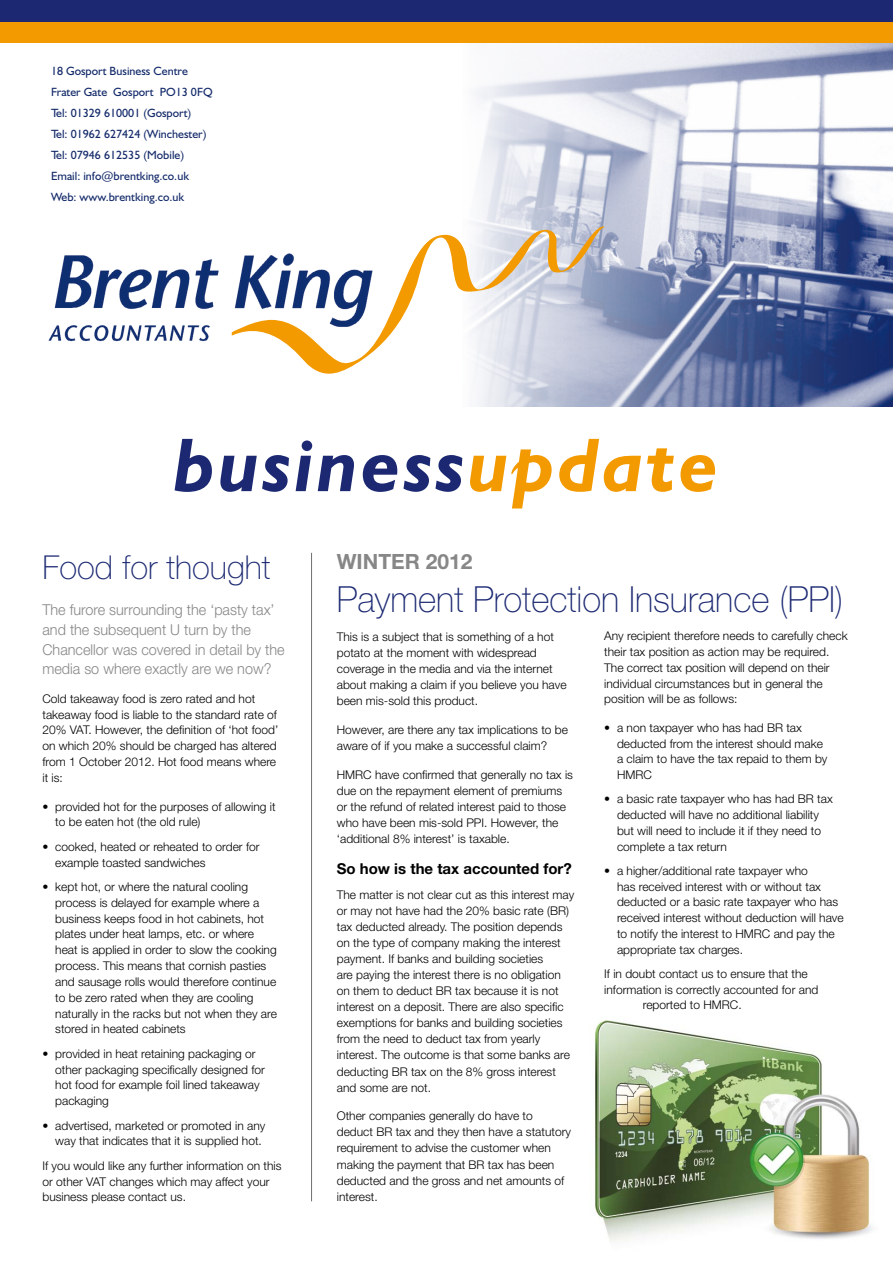
<style>
.page{position:relative;width:893px;height:1263px;background:#fff}
.page>*{position:absolute;margin:0;border:0;box-sizing:border-box;transform-origin:0 0}
.t1{font:italic 700 76.5px "Humanist 521 BT";letter-spacing:.05em;color:#1c2972}
.t2{font:100 36px "Helvetica Neue";color:#1c2972}
.t3{font:100 33px "Helvetica Neue";color:#1c2972}
.t4{font:700 21px "Helvetica Neue";color:#878787}
.t5{font:300 15px/19.5px "Helvetica Neue";color:#878787;scale:.96 1}
.t6{font:700 15px "Helvetica Neue";color:#000}
.t7{font:300 12px/16px "Helvetica Neue";color:#000}
.t8{font:12px/21px "Humanist 521 BT";color:#132a6a}
.s1{color:#f39a00}
</style>
<div class="page">
<img style="left:595px;top:1020px;width:278px;height:222px">
<hr style="left:311px;top:553px;width:1px;height:648px;background:#706f6f">
<img style="left:472px;top:43px;width:421px;height:364px">
<div style="left:0;top:21px;width:893px;height:22px;background:#f39a00"></div>
<div style="left:0;top:0;width:893px;height:21px;background:#1c2972"></div>
<img style="left:48px;top:255px;width:184px;height:87px">
<svg style="left:232px;top:226px;width:372px;height:155px"></svg>
<p class="t8" style="left:51px;top:60px;width:163px">18 Gosport Business Centre<br>Frater Gate Gosport PO13 0FQ<br>Tel: 01329 610001 (Gosport)<br>Tel: 01962 627424 (Winchester)<br>Tel: 07946 612535 (Mobile)<br>Email: info@brentking.co.uk<br>Web: www.brentking.co.uk</p>
<h1 class="t1" style="left:175px;top:417px;width:545px">business<span class="s1">update</span></h1>
<h3 class="t3" style="left:43px;top:549px;width:229px">Food for thought</h3>
<p class="t5" style="left:43px;top:600px;width:254px">The furore surrounding the ‘pasty tax’ and the subsequent U turn by the Chancellor was covered in detail by the media so where exactly are we now?</p>
<p class="t7" style="left:43px;top:690px;width:237px">Cold takeaway food is zero rated and hot takeaway food is liable to the standard rate of 20% VAT. However, the definition of ‘hot food’ on which 20% should be charged has altered from 1 October 2012. Hot food means where it is:</p>
<p class="t7" style="left:55px;top:798px;width:222px;text-indent:-13px">• provided hot for the purposes of allowing it to be eaten hot (the old rule)</p>
<p class="t7" style="left:55px;top:838px;width:206px;text-indent:-13px">• cooked, heated or reheated to order for example toasted sandwiches</p>
<p class="t7" style="left:55px;top:878px;width:223px;text-indent:-13px">• kept hot, or where the natural cooling process is delayed for example where a business keeps food in hot cabinets, hot plates under heat lamps, etc. or where heat is applied in order to slow the cooking process. This means that cornish pasties and sausage rolls would therefore continue to be zero rated when they are cooling naturally in the racks but not when they are stored in heated cabinets</p>
<p class="t7" style="left:55px;top:1045px;width:211px;text-indent:-13px">• provided in heat retaining packaging or other packaging specifically designed for hot food for example foil lined takeaway packaging</p>
<p class="t7" style="left:43px;top:1117px;width:224px;text-align:right">• advertised, marketed or promoted in any way that indicates that it is supplied hot.</p>
<p class="t7" style="left:43px;top:1157px;width:240px">If you would like any further information on this or other VAT changes which may affect your business please contact us.</p>
<h3 class="t4" style="left:337px;top:549px;width:137px">WINTER 2012</h3>
<h2 class="t2" style="left:337px;top:579px;width:508px">Payment Protection Insurance (PPI)</h2>
<p class="t7" style="left:337px;top:628px;width:231px">This is a subject that is something of a hot potato at the moment with widespread coverage in the media and via the internet about making a claim if you believe you have been mis-sold this product.</p>
<p class="t7" style="left:337px;top:721px;width:233px">However, are there any tax implications to be aware of if you make a successful claim?</p>
<p class="t7" style="left:337px;top:766px;width:238px">HMRC have confirmed that generally no tax is due on the repayment element of premiums or the refund of related interest paid to those who have been mis-sold PPI. However, the ‘additional 8% interest’ is taxable.</p>
<p class="t6" style="left:337px;top:860px;width:237px">So how is the tax accounted for?</p>
<p class="t7" style="left:337px;top:886px;width:239px">The matter is not clear cut as this interest may or may not have had the 20% basic rate (BR) tax deducted already. The position depends on the type of company making the interest payment. If banks and building societies<br>are paying the interest there is no obligation on them to deduct BR tax because it is not interest on a deposit. There are also specific exemptions for banks and building societies from the need to deduct tax from yearly interest. The outcome is that some banks are deducting BR tax on the 8% gross interest and some are not.</p>
<p class="t7" style="left:337px;top:1108px;width:236px">Other companies generally do have to deduct BR tax and they then have a statutory requirement to advise the customer when making the payment that BR tax has been deducted and the gross and net amounts of interest.</p>
<p class="t7" style="left:604px;top:628px;width:245px">Any recipient therefore needs to carefully check their tax position as action may be required.<br>The correct tax position will depend on their individual circumstances but in general the position will be as follows:</p>
<p class="t7" style="left:617px;top:719px;width:212px;text-indent:-13px">• a non taxpayer who has had BR tax deducted from the interest should make a claim to have the tax repaid to them by<br>HMRC</p>
<p class="t7" style="left:617px;top:791px;width:217px;text-indent:-13px">• a basic rate taxpayer who has had BR tax deducted will have no additional liability but will need to include it if they need to complete a tax return</p>
<p class="t7" style="left:617px;top:862px;width:228px;text-indent:-13px">• a higher/additional rate taxpayer who<br>has received interest with or without tax deducted or a basic rate taxpayer who has received interest without deduction will have to notify the interest to HMRC and pay the appropriate tax charges.</p>
<p class="t7" style="left:604px;top:965px;width:205px">If in doubt contact us to ensure that the</p>
<p class="t7" style="left:604px;top:981px;width:216px">information is correctly accounted for and</p>
<p class="t7" style="left:643px;top:997px;width:100px">reported to HMRC.</p>
</div>
